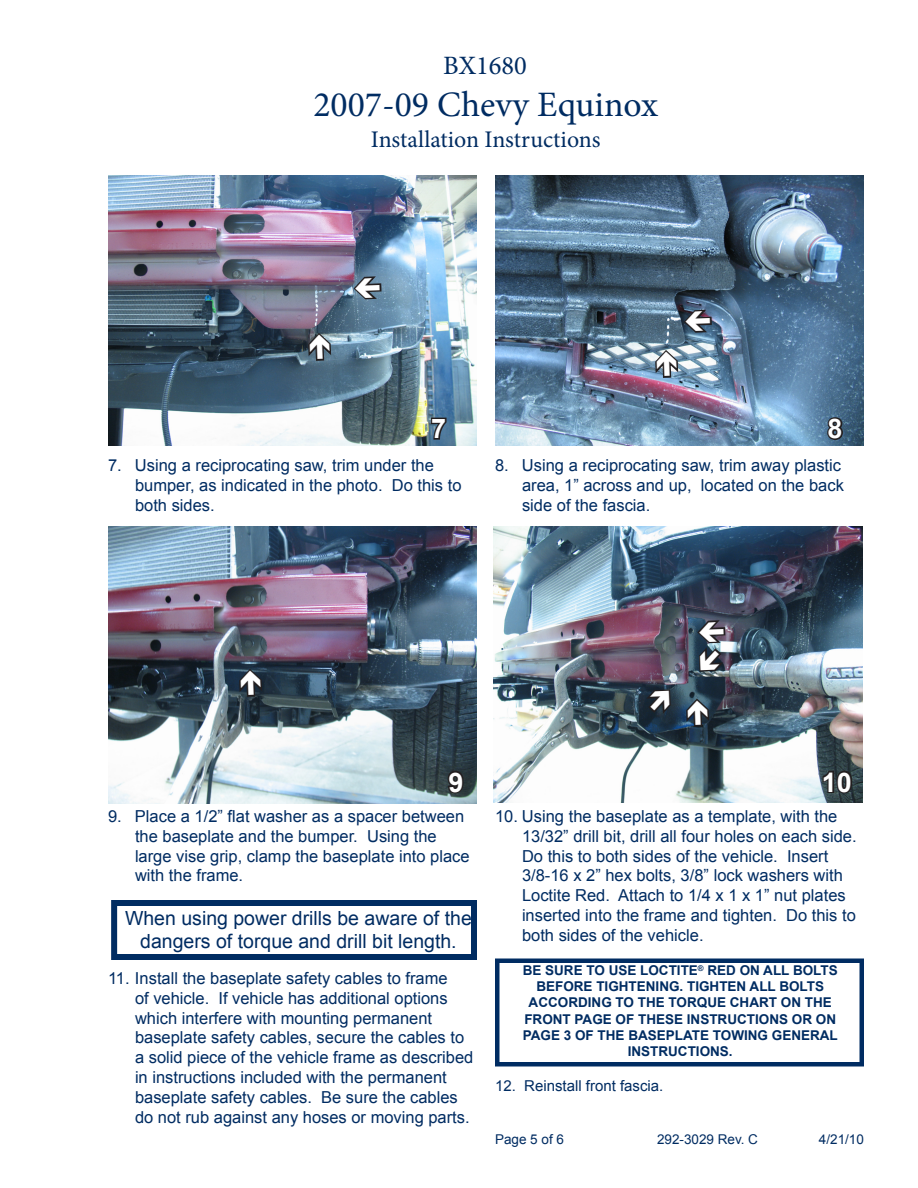
<style>
.page{position:relative;width:918px;height:1188px;background:#fff}
.page>*{position:absolute;margin:0;border:0;box-sizing:border-box;transform-origin:0 0}
.t1{font:35.7px "Minion Pro";color:#002c62}
.t2{font:700 27px "Arial";color:#fff}
.t3{font:26.55px "Minion Pro";color:#002c62}
.t4{font:23.85px "Minion Pro";color:#002c62}
.t5{font:19.5px/23.4px "Arial";color:#002c62;text-align:center}
.t6{font:16.5px/19.8px "Arial";color:#002c62}
.t7{font:15px "Arial";color:#002c62}
.t8{font:700 13.5px/16.2px "Arial";color:#002c62;text-align:center}
.t9{font:13.5px "Arial";color:#002c62}
</style>
<div class="page">
<img style="left:108px;top:526px;width:369px;height:277px">
<img style="left:108px;top:176px;width:369px;height:270px">
<svg style="left:429px;top:416px;width:19px;height:25px"></svg>
<img style="left:495px;top:176px;width:369px;height:270px">
<svg style="left:825px;top:415px;width:20px;height:27px"></svg>
<svg style="left:446px;top:769px;width:20px;height:26px"></svg>
<img style="left:494px;top:527px;width:368px;height:275px">
<svg style="left:821px;top:769px;width:33px;height:26px"></svg>
<div style="left:495px;top:958px;width:369px;height:108px;border:4px solid #002c62"></div>
<div style="left:111px;top:900px;width:366px;height:60px;border:6px solid #002c62"></div>
<svg style="left:351px;top:274px;width:32px;height:28px"></svg>
<svg style="left:306px;top:331px;width:27px;height:31px"></svg>
<svg style="left:682px;top:307px;width:31px;height:28px"></svg>
<svg style="left:653px;top:348px;width:27px;height:32px"></svg>
<svg style="left:237px;top:667px;width:27px;height:31px"></svg>
<svg style="left:684px;top:696px;width:27px;height:32px"></svg>
<svg style="left:695px;top:618px;width:32px;height:55px;background:#414956"></svg>
<svg style="left:643px;top:688px;width:30px;height:30px"></svg>
<p class="t3" style="left:443px;top:48px;width:85px">BX1680</p>
<p class="t1" style="left:313px;top:80px;width:346px">2007-09 Chevy Equinox</p>
<p class="t4" style="left:371px;top:124px;width:231px">Installation Instructions</p>
<p class="t2" style="left:431px;top:411px;width:17px">7</p>
<p class="t2" style="left:828px;top:411px;width:17px">8</p>
<p class="t6" style="left:135px;top:455px;width:328px;text-indent:-27px">7. Using a reciprocating saw, trim under the bumper, as indicated in the photo. Do this to both sides.</p>
<p class="t6" style="left:522px;top:455px;width:323px;text-indent:-27px">8. Using a reciprocating saw, trim away plastic area, 1” across and up, located on the back side of the fascia.</p>
<p class="t2" style="left:448px;top:764px;width:17px">9</p>
<p class="t2" style="left:822px;top:764px;width:32px">10</p>
<p class="t6" style="left:522px;top:806px;width:336px;text-indent:-27px">10. Using the baseplate as a template, with the 13/32” drill bit, drill all four holes on each side.<br>Do this to both sides of the vehicle. Insert 3/8-16 x 2” hex bolts, 3/8” lock washers with Loctite Red. Attach to 1/4 x 1 x 1” nut plates inserted into the frame and tighten. Do this to both sides of the vehicle.</p>
<p class="t6" style="left:135px;top:806px;width:336px;text-indent:-27px">9. Place a 1/2” flat washer as a spacer between the baseplate and the bumper. Using the large vise grip, clamp the baseplate into place with the frame.</p>
<p class="t5" style="left:125px;top:906px;width:348px">When using power drills be aware of the dangers of torque and drill bit length.</p>
<p class="t6" style="left:135px;top:968px;width:340px;text-indent:-27px">11. Install the baseplate safety cables to frame<br>of vehicle. If vehicle has additional options which interfere with mounting permanent baseplate safety cables, secure the cables to a solid piece of the vehicle frame as described in instructions included with the permanent baseplate safety cables. Be sure the cables do not rub against any hoses or moving parts.</p>
<p class="t8" style="left:523px;top:963px;width:317px">BE SURE TO USE LOCTITE<sup>®</sup> RED ON ALL BOLTS BEFORE TIGHTENING. TIGHTEN ALL BOLTS ACCORDING TO THE TORQUE CHART ON THE FRONT PAGE OF THESE INSTRUCTIONS OR ON PAGE 3 OF THE BASEPLATE TOWING GENERAL INSTRUCTIONS.</p>
<p class="t7" style="left:495px;top:1076px;width:170px">12. Reinstall front fascia.</p>
<p class="t9" style="left:495px;top:1130px;width:71px">Page 5 of 6</p>
<p class="t9" style="left:657px;top:1130px;width:103px">292-3029 Rev. C</p>
<p class="t9" style="left:819px;top:1130px;width:47px">4/21/10</p>
</div>
